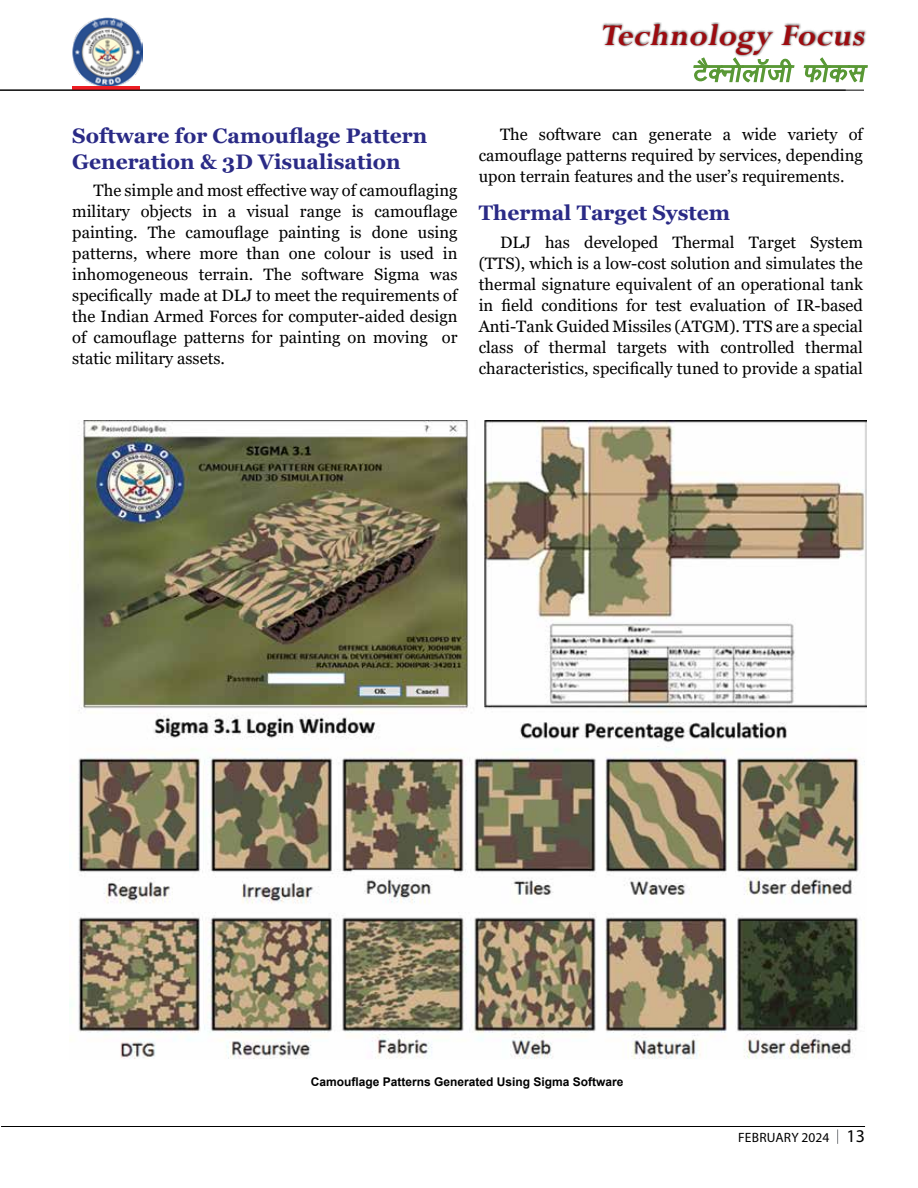
<style>
.page{position:relative;width:918px;height:1188px;background:#fff}
.page>*{position:absolute;margin:0;border:0;box-sizing:border-box;transform-origin:0 0}
.t1{font:italic 700 33.6px "Perpetua";color:#9e0b0f}
.t2{font:700 21px/25.2px "Georgia";color:#2a2a86}
.t3{font:16.5px/21px "Georgia";color:#000;text-align:justify}
.t4{font:13.5px "Myriad Pro";letter-spacing:.015em;color:#000}
.t5{font:700 12px "Arial";color:#000}
.s1{font-size:18px}
</style>
<div class="page">
<svg style="left:692px;top:58px;width:103px;height:32px"></svg>
<svg style="left:803px;top:58px;width:65px;height:32px"></svg>
<div style="left:601px;top:22px;width:266px;height:36px;background:#000;opacity:.75"></div>
<hr style="left:0;top:90px;width:864px;height:1px;background:#000">
<img style="left:73px;top:17px;width:69px;height:69px">
<svg style="left:72px;top:86px;width:68px;height:4px"></svg>
<hr style="left:1px;top:1126px;width:864px;height:1px;background:#000">
<svg style="left:837px;top:1129px;width:1px;height:15px"></svg>
<img style="left:70px;top:420px;width:796px;height:639px">
<h1 class="t1" style="left:600px;top:14px;width:273px">Technology Focus</h1>
<p class="t2" style="left:72px;top:124px;width:356px">Software for Camouflage Pattern<br>Generation &amp; 3D Visualisation</p>
<p class="t3" style="left:72px;top:181px;width:387px;text-indent:21px">The simple and most effective way of camouflaging military objects in a visual range is camouflage painting. The camouflage painting is done using patterns, where more than one colour is used in inhomogeneous terrain. The software Sigma was specifically made at DLJ to meet the requirements of the Indian Armed Forces for computer-aided design of camouflage patterns for painting on moving or static military assets.</p>
<p class="t3" style="left:479px;top:124px;width:386px;text-indent:21px">The software can generate a wide variety of camouflage patterns required by services, depending upon terrain features and the user’s requirements.</p>
<p class="t2" style="left:479px;top:200px;width:253px">Thermal Target System</p>
<p class="t3" style="left:479px;top:232px;width:386px;text-indent:21px">DLJ has developed Thermal Target System (TTS), which is a low-cost solution and simulates the thermal signature equivalent of an operational tank in field conditions for test evaluation of IR-based Anti-Tank Guided Missiles (ATGM). TTS are a special class of thermal targets with controlled thermal characteristics, specifically tuned to provide a spatial</p>
<p class="t5" style="left:311px;top:1073px;width:314px">Camouflage Patterns Generated Using Sigma Software</p>
<p class="t4" style="left:738px;top:1129px;width:129px">FEBRUARY 2024 <span class="s1">13</span></p>
</div>
